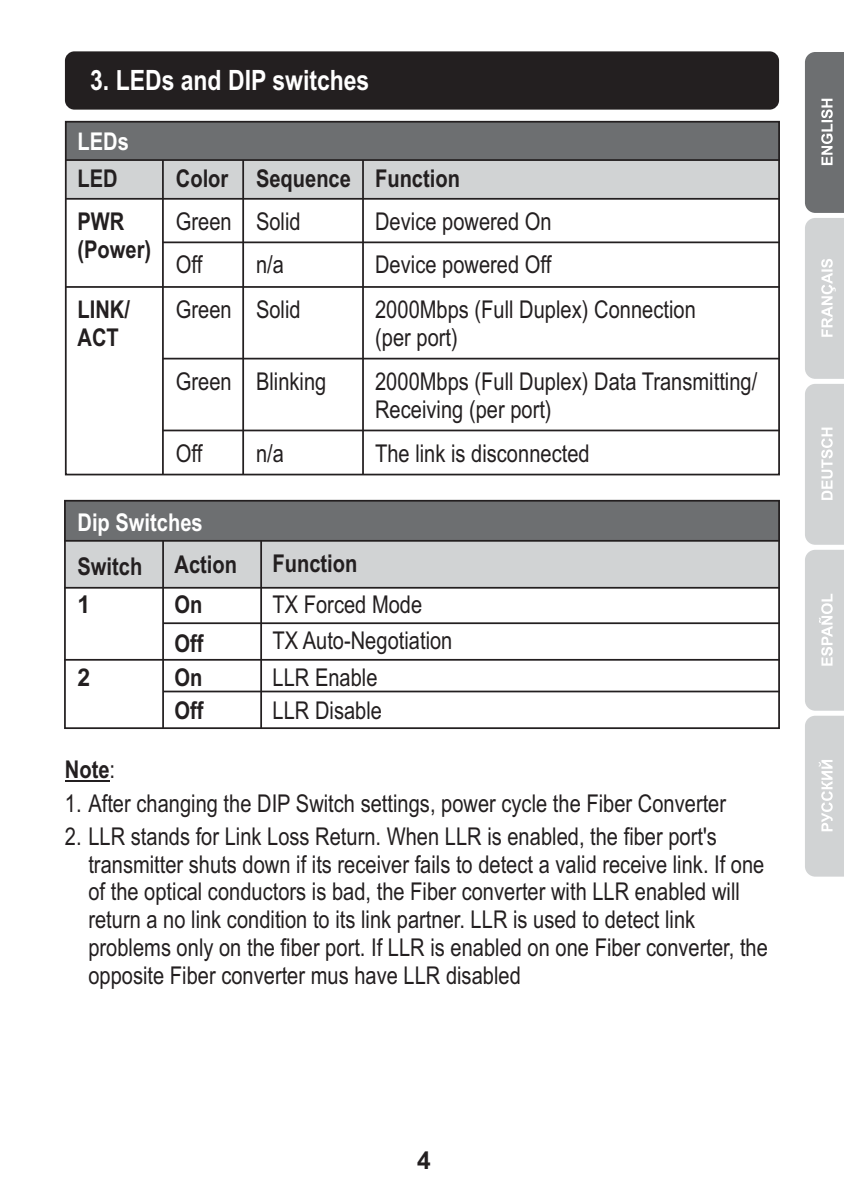
<style>
.page{position:relative;width:844px;height:1191px;background:#fff}
.page>*{position:absolute;margin:0;border:0;box-sizing:border-box;transform-origin:0 0}
.t1{font:700 28px "Arial Narrow";color:#fff}
.t2{font:24.5px/27.7px "Arial Narrow";color:#231f20}
.t3{font:700 24.5px/28px "Arial Narrow";color:#231f20}
.t4{font:700 24.5px "Arial Narrow";color:#fff}
.t5{font:700 24.5px "Arial Narrow";color:#231f20;scale:1.14 1}
.t6{font:700 24.5px "Arial";color:#231f20}
.s1{font-weight:400}
</style>
<div class="page">
<svg style="left:805px;top:52px;width:38px;height:824px;background:#c3c4c5"></svg>
<hr style="left:65px;top:780px;width:44px;height:1px;background:#231f20">
<div style="left:65px;top:51px;width:713px;height:59px;background:#231f20;border-radius:9px"></div>
<svg style="left:67px;top:503px;width:709px;height:223px"></svg>
<div style="left:64px;top:500px;width:715px;height:229px;border:2px solid #231f20"></div>
<svg style="left:68px;top:124px;width:708px;height:348px"></svg>
<div style="left:65px;top:121px;width:714px;height:354px;border:2px solid #231f20"></div>
<p class="t1" style="left:90px;top:70px;width:281px">3. LEDs and DIP switches</p>
<p class="t4" style="left:77px;top:132px;width:53px">LEDs</p>
<p class="t3" style="left:77px;top:166px;width:42px">LED</p>
<p class="t3" style="left:77px;top:210px;width:75px">PWR (Power)</p>
<p class="t3" style="left:77px;top:298px;width:54px">LINK/<br>ACT</p>
<p class="t3" style="left:176px;top:167px;width:54px">Color</p>
<p class="t3" style="left:256px;top:166px;width:205px">Sequence Function</p>
<p class="t2" style="left:176px;top:210px;width:57px">Green</p>
<p class="t2" style="left:256px;top:210px;width:46px">Solid</p>
<p class="t2" style="left:375px;top:210px;width:178px">Device powered On</p>
<p class="t2" style="left:176px;top:253px;width:28px">Off</p>
<p class="t2" style="left:256px;top:253px;width:29px">n/a</p>
<p class="t2" style="left:375px;top:253px;width:178px">Device powered Off</p>
<p class="t2" style="left:176px;top:298px;width:57px">Green</p>
<p class="t2" style="left:256px;top:298px;width:46px">Solid</p>
<p class="t2" style="left:176px;top:370px;width:152px">Green Blinking</p>
<p class="t2" style="left:176px;top:442px;width:28px">Off</p>
<p class="t2" style="left:256px;top:442px;width:29px">n/a</p>
<p class="t2" style="left:375px;top:298px;width:322px">2000Mbps (Full Duplex) Connection (per port)</p>
<p class="t2" style="left:375px;top:370px;width:383px">2000Mbps (Full Duplex) Data Transmitting/<br>Receiving (per port)</p>
<p class="t2" style="left:375px;top:442px;width:216px">The link is disconnected</p>
<p class="t4" style="left:77px;top:513px;width:127px">Dip Switches</p>
<p class="t3" style="left:77px;top:554px;width:66px">Switch</p>
<p class="t3" style="left:174px;top:552px;width:64px">Action</p>
<p class="t3" style="left:272px;top:551px;width:86px">Function</p>
<p class="t5" style="left:77px;top:595px;width:13px">1</p>
<p class="t3" style="left:174px;top:593px;width:29px">On</p>
<p class="t2" style="left:272px;top:593px;width:151px">TX Forced Mode</p>
<p class="t3" style="left:174px;top:631px;width:31px">Off</p>
<p class="t2" style="left:272px;top:629px;width:181px">TX Auto-Negotiation</p>
<p class="t5" style="left:77px;top:668px;width:13px">2</p>
<p class="t3" style="left:174px;top:666px;width:29px">On</p>
<p class="t3" style="left:174px;top:699px;width:31px">Off</p>
<p class="t2" style="left:272px;top:663px;width:111px;line-height:33.2px">LLR Enable<br>LLR Disable</p>
<p class="t3" style="left:65px;top:758px;width:52px">Note<span class="s1">:</span></p>
<p class="t2" style="left:65px;top:791px;width:662px">1. After changing the DIP Switch settings, power cycle the Fiber Converter</p>
<p class="t2" style="left:88px;top:824px;width:681px;text-indent:-24px">2. LLR stands for Link Loss Return. When LLR is enabled, the fiber port's transmitter shuts down if its receiver fails to detect a valid receive link. If one of the optical conductors is bad, the Fiber converter with LLR enabled will return a no link condition to its link partner. LLR is used to detect link problems only on the fiber port. If LLR is enabled on one Fiber converter, the opposite Fiber converter mus have LLR disabled</p>
<p class="t6" style="left:417px;top:1151px;width:15px">4</p>
</div>
